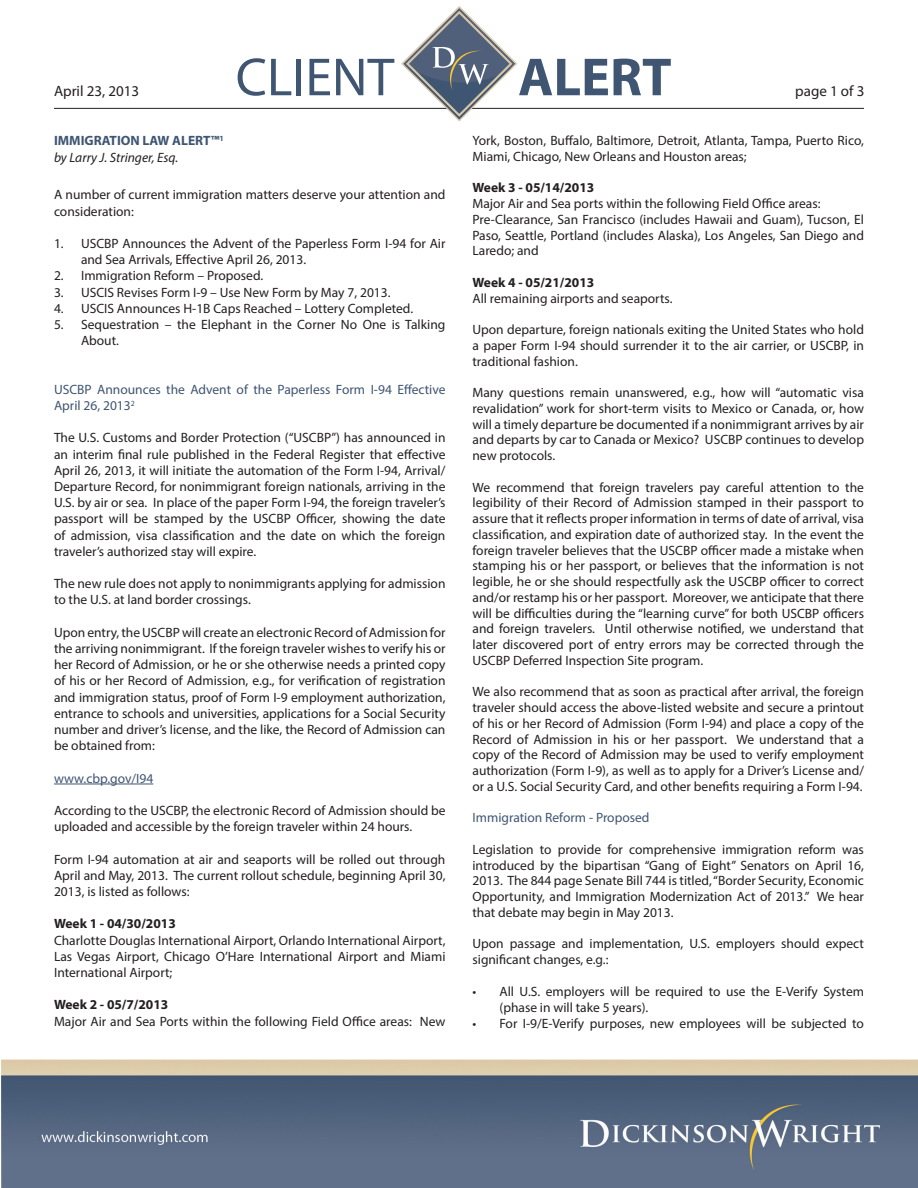
<style>
.page{position:relative;width:918px;height:1188px;background:#fff}
.page>*{position:absolute;margin:0;border:0;box-sizing:border-box;transform-origin:0 0}
.t1{font:54px "Myriad Pro";color:#3f5572}
.t2{font:700 54px "Myriad Pro";color:#3f5572}
.t3{font:15px "Myriad Pro";color:#231f20}
.t4{font:13.5px/15.8px "Myriad Pro";color:#231f20;text-align:justify}
.t5{font:13.5px/16.2px "Myriad Pro";color:#3f5572}
.t6{font:700 13.5px "Myriad Pro";color:#231f20}
.t7{font:italic 13.5px "Myriad Pro";color:#231f20}
.t8{font:700 13.5px "Myriad Pro";color:#3f5572}
</style>
<div class="page">
<img style="left:1px;top:107px;width:917px;height:1081px">
<hr style="left:54px;top:108px;width:810px;height:1px;background:#231f20">
<hr style="left:54px;top:784px;width:99px;height:1px;background:#3f5572">
<svg style="left:401px;top:6px;width:116px;height:115px"></svg>
<p class="t1" style="left:236px;top:44px;width:160px">CLIENT</p>
<p class="t2" style="left:518px;top:42px;width:155px">ALERT</p>
<p class="t3" style="left:54px;top:82px;width:87px">April 23, 2013</p>
<p class="t3" style="left:795px;top:82px;width:71px">page 1 of 3</p>
<p class="t8" style="left:54px;top:132px;width:171px">IMMIGRATION LAW ALERT™<sup>1</sup></p>
<p class="t7" style="left:54px;top:149px;width:126px">by Larry J. Stringer, Esq.</p>
<p class="t4" style="left:54px;top:187px;width:393px;line-height:16.2px">A number of current immigration matters deserve your attention and consideration:</p>
<p class="t4" style="left:81px;top:235px;width:366px;line-height:16.2px;text-indent:-27px">1. USCBP Announces the Advent of the Paperless Form I-94 for Air and Sea Arrivals, Effective April 26, 2013.</p>
<p class="t4" style="left:54px;top:268px;width:211px">2. Immigration Reform – Proposed.</p>
<p class="t4" style="left:54px;top:284px;width:338px">3. USCIS Revises Form I-9 – Use New Form by May 7, 2013.</p>
<p class="t4" style="left:54px;top:300px;width:361px">4. USCIS Announces H-1B Caps Reached – Lottery Completed.</p>
<p class="t4" style="left:81px;top:316px;width:366px;line-height:16.2px;text-indent:-27px">5. Sequestration – the Elephant in the Corner No One is Talking<br>About.</p>
<p class="t5" style="left:54px;top:381px;width:393px">USCBP Announces the Advent of the Paperless Form I-94 Effective<br>April 26, 2013<sup>2</sup></p>
<p class="t4" style="left:54px;top:430px;width:393px;line-height:16.2px">The U.S. Customs and Border Protection (“USCBP”) has announced in an interim final rule published in the Federal Register that effective April 26, 2013, it will initiate the automation of the Form I-94, Arrival/ Departure Record, for nonimmigrant foreign nationals, arriving in the U.S. by air or sea. In place of the paper Form I-94, the foreign traveler’s passport will be stamped by the USCBP Officer, showing the date of admission, visa classification and the date on which the foreign traveler’s authorized stay will expire.</p>
<p class="t4" style="left:54px;top:575px;width:393px;line-height:16.2px">The new rule does not apply to nonimmigrants applying for admission to the U.S. at land border crossings.</p>
<p class="t4" style="left:54px;top:624px;width:393px;line-height:16.2px">Upon entry, the USCBP will create an electronic Record of Admission for the arriving nonimmigrant. If the foreign traveler wishes to verify his or her Record of Admission, or he or she otherwise needs a printed copy of his or her Record of Admission, e.g., for verification of registration and immigration status, proof of Form I-9 employment authorization, entrance to schools and universities, applications for a Social Security number and driver’s license, and the like, the Record of Admission can be obtained from:</p>
<p class="t5" style="left:54px;top:770px;width:101px">www.cbp.gov/I94</p>
<p class="t4" style="left:54px;top:802px;width:393px;line-height:16.2px">According to the USCBP, the electronic Record of Admission should be uploaded and accessible by the foreign traveler within 24 hours.</p>
<p class="t4" style="left:54px;top:851px;width:393px;line-height:16.2px">Form I-94 automation at air and seaports will be rolled out through April and May, 2013. The current rollout schedule, beginning April 30, 2013, is listed as follows:</p>
<p class="t6" style="left:54px;top:915px;width:123px">Week 1 - 04/30/2013</p>
<p class="t4" style="left:54px;top:932px;width:393px;line-height:16.2px">Charlotte Douglas International Airport, Orlando International Airport, Las Vegas Airport, Chicago O’Hare International Airport and Miami International Airport;</p>
<p class="t6" style="left:54px;top:996px;width:116px">Week 2 - 05/7/2013</p>
<p class="t4" style="left:54px;top:1013px;width:393px">Major Air and Sea Ports within the following Field Office areas: New</p>
<p class="t4" style="left:472px;top:133px;width:393px">York, Boston, Buffalo, Baltimore, Detroit, Atlanta, Tampa, Puerto Rico,<br>Miami, Chicago, New Orleans and Houston areas;</p>
<p class="t6" style="left:472px;top:179px;width:123px">Week 3 - 05/14/2013</p>
<p class="t4" style="left:472px;top:196px;width:350px">Major Air and Sea ports within the following Field Office areas:</p>
<p class="t4" style="left:472px;top:211px;width:393px">Pre-Clearance, San Francisco (includes Hawaii and Guam), Tucson, El Paso, Seattle, Portland (includes Alaska), Los Angeles, San Diego and Laredo; and</p>
<p class="t6" style="left:472px;top:274px;width:123px">Week 4 - 05/21/2013</p>
<p class="t4" style="left:472px;top:290px;width:201px">All remaining airports and seaports.</p>
<p class="t4" style="left:472px;top:322px;width:393px">Upon departure, foreign nationals exiting the United States who hold a paper Form I-94 should surrender it to the air carrier, or USCBP, in traditional fashion.</p>
<p class="t4" style="left:472px;top:385px;width:393px">Many questions remain unanswered, e.g., how will “automatic visa revalidation” work for short-term visits to Mexico or Canada, or, how will a timely departure be documented if a nonimmigrant arrives by air and departs by car to Canada or Mexico? USCBP continues to develop new protocols.</p>
<p class="t4" style="left:472px;top:479px;width:393px">We recommend that foreign travelers pay careful attention to the legibility of their Record of Admission stamped in their passport to assure that it reflects proper information in terms of date of arrival, visa classification, and expiration date of authorized stay. In the event the foreign traveler believes that the USCBP officer made a mistake when stamping his or her passport, or believes that the information is not legible, he or she should respectfully ask the USCBP officer to correct and/or restamp his or her passport. Moreover, we anticipate that there will be difficulties during the “learning curve” for both USCBP officers and foreign travelers. Until otherwise notified, we understand that later discovered port of entry errors may be corrected through the USCBP Deferred Inspection Site program.</p>
<p class="t4" style="left:472px;top:684px;width:393px">We also recommend that as soon as practical after arrival, the foreign traveler should access the above-listed website and secure a printout of his or her Record of Admission (Form I-94) and place a copy of the Record of Admission in his or her passport. We understand that a copy of the Record of Admission may be used to verify employment authorization (Form I-9), as well as to apply for a Driver’s License and/ or a U.S. Social Security Card, and other benefits requiring a Form I-94.</p>
<p class="t5" style="left:472px;top:810px;width:179px">Immigration Reform - Proposed</p>
<p class="t4" style="left:472px;top:841px;width:393px">Legislation to provide for comprehensive immigration reform was introduced by the bipartisan “Gang of Eight” Senators on April 16, 2013. The 844 page Senate Bill 744 is titled, “Border Security, Economic Opportunity, and Immigration Modernization Act of 2013.” We hear that debate may begin in May 2013.</p>
<p class="t4" style="left:472px;top:936px;width:393px">Upon passage and implementation, U.S. employers should expect significant changes, e.g.:</p>
<p class="t4" style="left:500px;top:983px;width:366px;line-height:16.2px;text-indent:-27px">• All U.S. employers will be required to use the E-Verify System (phase in will take 5 years).</p>
<p class="t4" style="left:472px;top:1015px;width:393px">• For I-9/E-Verify purposes, new employees will be subjected to</p>
</div>
